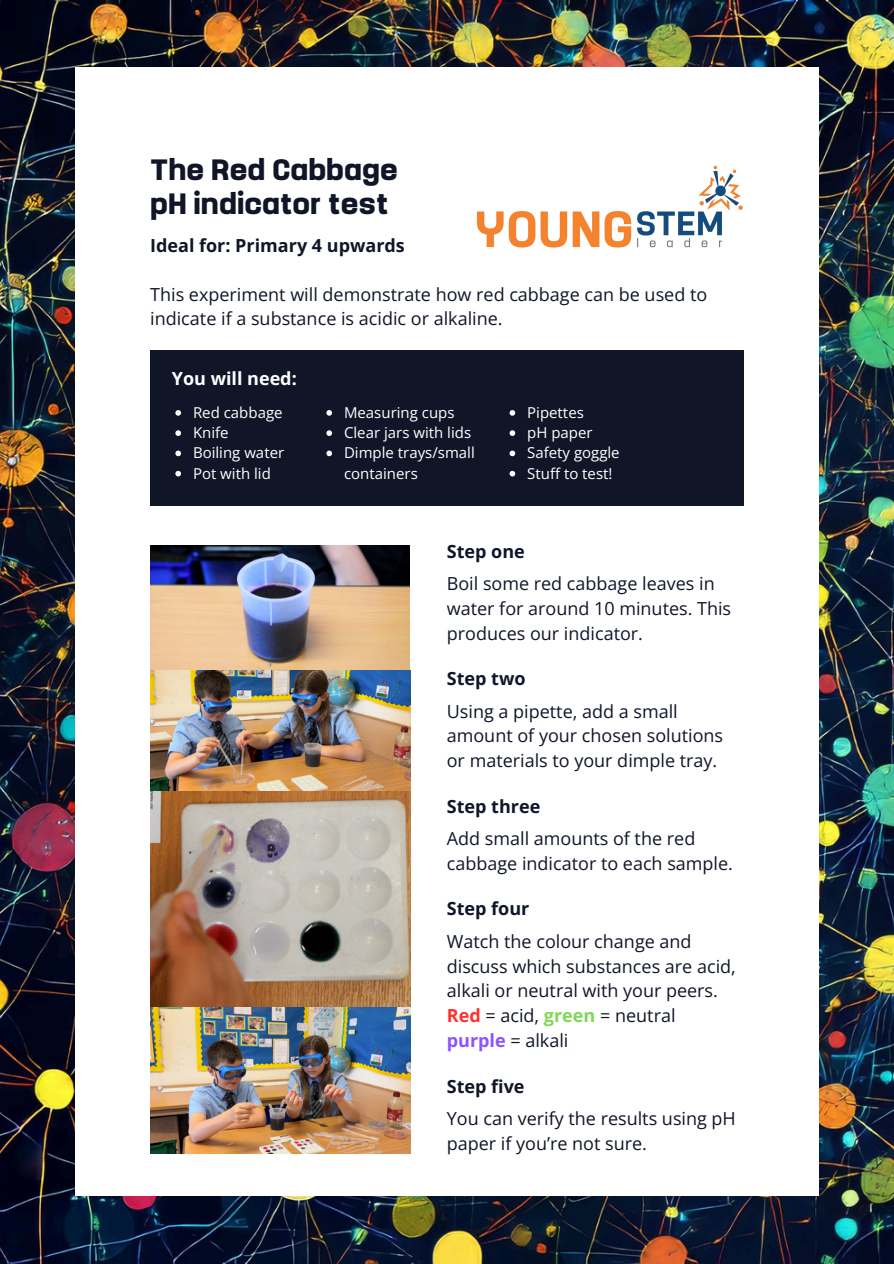
<style>
.page{position:relative;width:894px;height:1264px;background:#fff}
.page>*{position:absolute;margin:0;border:0;box-sizing:border-box;transform-origin:0 0}
.t1{font:700 29.4px/33.8px "Yoshida Sans";color:#101628}
.t2{font:18px/24.8px "Open Sans";color:#101628}
.t3{font:700 18px "Open Sans";color:#101628}
.t4{font:700 18px "Open Sans";color:#fff}
.t5{font:15px/20.2px "Open Sans";color:#fff}
.s1{font-weight:700;color:#ff3131}
.s2{font-weight:700;color:#7ed957}
.s3{font-weight:700;color:#8c52ff}
</style>
<div class="page">
<img style="left:0;top:0;width:893px;height:1263px">
<div style="left:75px;top:68px;width:743px;height:1127px;background:#fff"></div>
<img style="left:476px;top:165px;width:267px;height:83px">
<div style="left:150px;top:350px;width:593px;height:156px;background:#101628"></div>
<img style="left:150px;top:545px;width:260px;height:608px">
<svg style="left:175px;top:410px;width:6px;height:5px"></svg>
<svg style="left:175px;top:430px;width:6px;height:6px"></svg>
<svg style="left:175px;top:450px;width:6px;height:6px"></svg>
<svg style="left:175px;top:471px;width:6px;height:5px"></svg>
<svg style="left:326px;top:410px;width:6px;height:5px"></svg>
<svg style="left:326px;top:430px;width:6px;height:6px"></svg>
<svg style="left:326px;top:450px;width:6px;height:6px"></svg>
<svg style="left:509px;top:410px;width:6px;height:5px"></svg>
<svg style="left:509px;top:430px;width:6px;height:6px"></svg>
<svg style="left:509px;top:450px;width:6px;height:6px"></svg>
<svg style="left:509px;top:471px;width:6px;height:5px"></svg>
<p class="t1" style="left:150px;top:151px;width:249px">The Red Cabbage pH indicator test</p>
<p class="t3" style="left:150px;top:233px;width:256px">Ideal for: Primary 4 upwards</p>
<p class="t2" style="left:150px;top:281px;width:558px">This experiment will demonstrate how red cabbage can be used to indicate if a substance is acidic or alkaline.</p>
<p class="t4" style="left:172px;top:366px;width:126px">You will need:</p>
<p class="t5" style="left:193px;top:402px;width:91px">Red cabbage</p>
<h2 class="t5" style="left:193px;top:422px;width:37px">Knife</h2>
<h3 class="t5" style="left:193px;top:442px;width:93px">Boiling water</h3>
<h2 class="t5" style="left:193px;top:463px;width:79px">Pot with lid</h2>
<h3 class="t5" style="left:344px;top:402px;width:112px">Measuring cups</h3>
<h2 class="t5" style="left:344px;top:422px;width:129px">Clear jars with lids</h2>
<h3 class="t5" style="left:344px;top:442px;width:132px">Dimple trays/small containers</h3>
<h2 class="t5" style="left:527px;top:402px;width:58px">Pipettes</h2>
<h3 class="t5" style="left:527px;top:422px;width:67px">pH paper</h3>
<h2 class="t5" style="left:527px;top:442px;width:94px">Safety goggle</h2>
<h3 class="t5" style="left:527px;top:463px;width:87px">Stuff to test!</h3>
<p class="t3" style="left:446px;top:538px;width:79px">Step one</p>
<p class="t2" style="left:446px;top:570px;width:286px">Boil some red cabbage leaves in water for around 10 minutes. This produces our indicator.</p>
<p class="t3" style="left:446px;top:666px;width:80px">Step two</p>
<p class="t2" style="left:446px;top:698px;width:278px">Using a pipette, add a small amount of your chosen solutions or materials to your dimple tray.</p>
<p class="t3" style="left:446px;top:793px;width:95px">Step three</p>
<p class="t2" style="left:446px;top:825px;width:287px">Add small amounts of the red cabbage indicator to each sample.</p>
<p class="t3" style="left:446px;top:896px;width:84px">Step four</p>
<p class="t2" style="left:446px;top:928px;width:290px">Watch the colour change and discuss which substances are acid, alkali or neutral with your peers.<br><span class="s1">Red</span> = acid, <span class="s2">green</span> = neutral <span class="s3">purple</span> = alkali</p>
<p class="t3" style="left:446px;top:1073px;width:79px">Step five</p>
<p class="t2" style="left:446px;top:1105px;width:290px">You can verify the results using pH paper if you’re not sure.</p>
</div>
